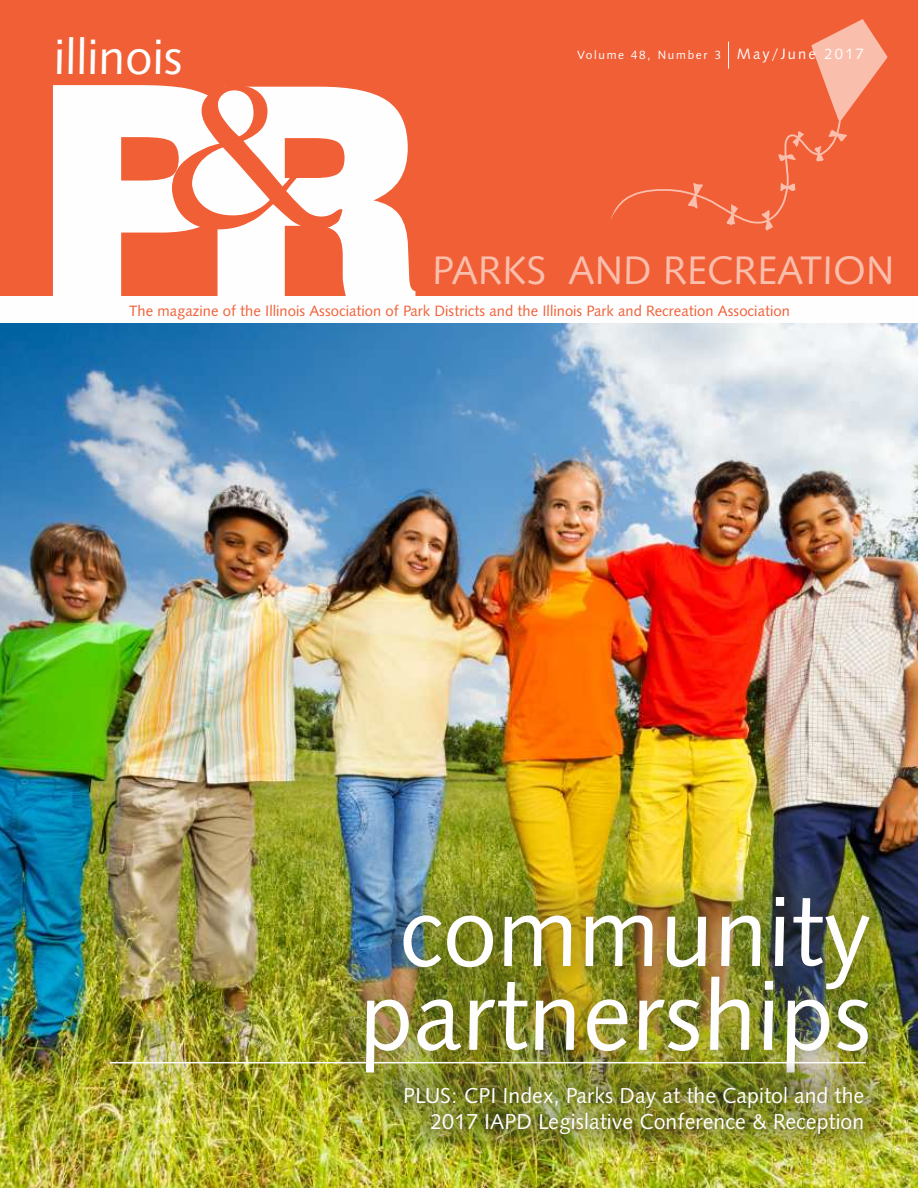
<style>
.page{position:relative;width:918px;height:1188px;background:#fff}
.page>*{position:absolute;margin:0;border:0;box-sizing:border-box;transform-origin:0 0}
.t1{font:900 295.5px "Swiss 721 BT";color:#fefefe}
.t2{font:98.7px/83.8px "Humanist 531 BT Roman A";color:#fefefe;text-align:center}
.t3{font:49.2px "Humanist 531 BT Roman A";color:#fefefe}
.t4{font:39.9px "Humanist 531 BT Roman A";color:#fabead}
.t5{font:21.6px/26.2px "Humanist 531 BT Roman A";color:#fefefe;text-align:right}
.t6{font:15px "Humanist 531 BT Roman A";color:#f15f36}
.t7{font:12px "Humanist 531 BT Roman A";letter-spacing:.14em;color:#fefefe}
.s1{font-size:15px}
</style>
<div class="page">
<img style="left:0;top:323px;width:918px;height:865px">
<div style="left:0;top:0;width:918px;height:297px;background:#f15f36"></div>
<svg style="left:611px;top:19px;width:277px;height:211px"></svg>
<div style="left:0;top:296px;width:918px;height:27px;background:#fefefe"></div>
<svg style="left:728px;top:42px;width:1px;height:27px"></svg>
<div style="left:331px;top:862px;width:574px;height:246px;background:#353a2f;opacity:.29"></div>
<hr style="left:110px;top:1062px;width:756px;height:1px;background:#fefefe">
<div style="left:381px;top:1063px;width:506px;height:95px;background:#373b2f;opacity:.39"></div>
<h3 class="t3" style="left:54px;top:37px;width:130px">illinois</h3>
<p class="t7" style="left:577px;top:50px;width:288px">Volume 48, Number 3 <span class="s1">May/June 2017</span></p>
<h1 class="t1" style="left:33px;top:74px;width:392px">P R</h1>
<h3 class="t4" style="left:432px;top:253px;width:464px">PARKS AND RECREATION</h3>
<p class="t6" style="left:129px;top:305px;width:662px">The magazine of the Illinois Association of Park Districts and the Illinois Park and Recreation Association</p>
<h2 class="t2" style="left:359px;top:898px;width:515px">community partnerships</h2>
<h3 class="t5" style="left:403px;top:1084px;width:463px">PLUS: CPI Index, Parks Day at the Capitol and the<br>2017 IAPD Legislative Conference &amp; Reception</h3>
</div>
